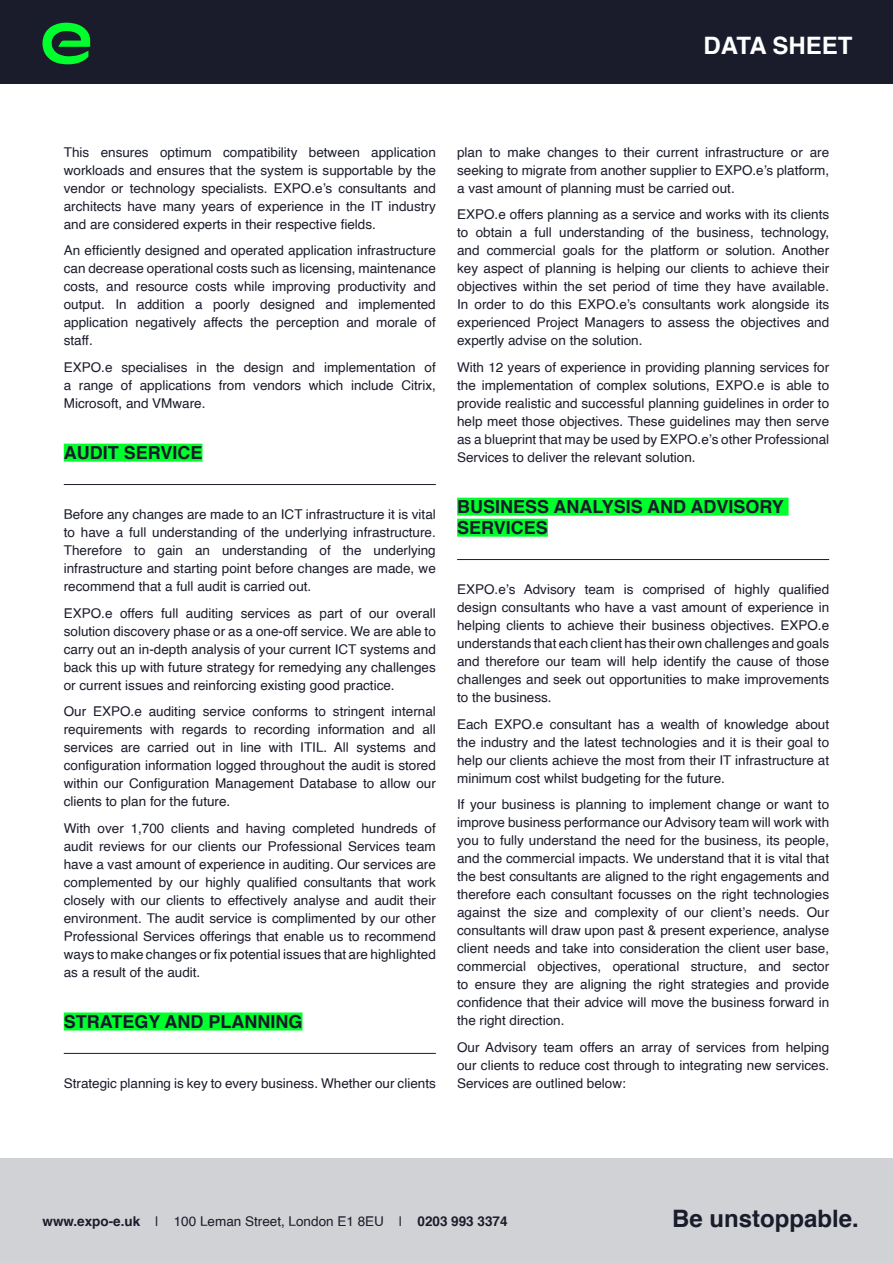
<style>
.page{position:relative;width:893px;height:1263px;background:#fff}
.page>*{position:absolute;margin:0;border:0;box-sizing:border-box;transform-origin:0 0}
.t1{font:700 24px "Helvetica";color:#1a1c2b}
.t2{font:700 24px "Helvetica";color:#fff}
.t3{font:700 18px/21px "Helvetica";color:#1a1c2b}
.t4{font:13.5px/18px "Helvetica";color:#1a1c2b;text-align:justify}
.s1{font-weight:700}
</style>
<div class="page">
<div style="left:0;top:0;width:893px;height:84px;background:#1a1c2b"></div>
<svg style="left:42px;top:22px;width:48px;height:42px"></svg>
<div style="left:0;top:1158px;width:893px;height:105px;background:#d1d2d5"></div>
<hr style="left:64px;top:484px;width:372px;height:1px;background:#1a1c2b">
<div style="left:64px;top:444px;width:138px;height:18px;background:#00ff2d"></div>
<hr style="left:64px;top:1053px;width:372px;height:1px;background:#1a1c2b">
<div style="left:64px;top:1012px;width:238px;height:18px;background:#00ff2d"></div>
<div style="left:457px;top:498px;width:332px;height:18px;background:#00ff2d"></div>
<hr style="left:457px;top:559px;width:372px;height:1px;background:#1a1c2b">
<div style="left:457px;top:519px;width:91px;height:18px;background:#00ff2d"></div>
<h1 class="t2" style="left:704px;top:26px;width:150px">DATA SHEET</h1>
<p class="t4" style="left:64px;top:143px;width:374px">This ensures optimum compatibility between application workloads and ensures that the system is supportable by the vendor or technology specialists. EXPO.e’s consultants and architects have many years of experience in the IT industry and are considered experts in their respective fields.</p>
<p class="t4" style="left:64px;top:242px;width:374px">An efficiently designed and operated application infrastructure can decrease operational costs such as licensing, maintenance costs, and resource costs while improving productivity and output. In addition a poorly designed and implemented application negatively affects the perception and morale of staff.</p>
<p class="t4" style="left:64px;top:358px;width:374px">EXPO.e specialises in the design and implementation of a range of applications from vendors which include Citrix, Microsoft, and VMware.</p>
<h2 class="t3" style="left:64px;top:442px;width:140px">AUDIT SERVICE</h2>
<p class="t4" style="left:64px;top:506px;width:374px">Before any changes are made to an ICT infrastructure it is vital to have a full understanding of the underlying infrastructure.<br>Therefore to gain an understanding of the underlying infrastructure and starting point before changes are made, we recommend that a full audit is carried out.</p>
<p class="t4" style="left:64px;top:604px;width:374px">EXPO.e offers full auditing services as part of our overall solution discovery phase or as a one-off service. We are able to carry out an in-depth analysis of your current ICT systems and back this up with future strategy for remedying any challenges or current issues and reinforcing existing good practice.</p>
<p class="t4" style="left:64px;top:703px;width:374px">Our EXPO.e auditing service conforms to stringent internal requirements with regards to recording information and all services are carried out in line with ITIL. All systems and configuration information logged throughout the audit is stored within our Configuration Management Database to allow our clients to plan for the future.</p>
<p class="t4" style="left:64px;top:819px;width:374px">With over 1,700 clients and having completed hundreds of audit reviews for our clients our Professional Services team have a vast amount of experience in auditing. Our services are complemented by our highly qualified consultants that work closely with our clients to effectively analyse and audit their environment. The audit service is complimented by our other Professional Services offerings that enable us to recommend ways to make changes or fix potential issues that are highlighted as a result of the audit.</p>
<h2 class="t3" style="left:64px;top:1011px;width:240px">STRATEGY AND PLANNING</h2>
<p class="t4" style="left:64px;top:1075px;width:374px">Strategic planning is key to every business. Whether our clients</p>
<p class="t4" style="left:457px;top:143px;width:374px">plan to make changes to their current infrastructure or are seeking to migrate from another supplier to EXPO.e’s platform, a vast amount of planning must be carried out.</p>
<p class="t4" style="left:457px;top:206px;width:374px">EXPO.e offers planning as a service and works with its clients to obtain a full understanding of the business, technology, and commercial goals for the platform or solution. Another key aspect of planning is helping our clients to achieve their objectives within the set period of time they have available.<br>In order to do this EXPO.e’s consultants work alongside its experienced Project Managers to assess the objectives and expertly advise on the solution.</p>
<p class="t4" style="left:457px;top:358px;width:374px">With 12 years of experience in providing planning services for the implementation of complex solutions, EXPO.e is able to provide realistic and successful planning guidelines in order to help meet those objectives. These guidelines may then serve as a blueprint that may be used by EXPO.e’s other Professional Services to deliver the relevant solution.</p>
<h2 class="t3" style="left:457px;top:496px;width:328px">BUSINESS ANALYSIS AND ADVISORY<br>SERVICES</h2>
<p class="t4" style="left:457px;top:581px;width:374px">EXPO.e’s Advisory team is comprised of highly qualified design consultants who have a vast amount of experience in helping clients to achieve their business objectives. EXPO.e understands that each client has their own challenges and goals and therefore our team will help identify the cause of those challenges and seek out opportunities to make improvements to the business.</p>
<p class="t4" style="left:457px;top:715px;width:374px">Each EXPO.e consultant has a wealth of knowledge about the industry and the latest technologies and it is their goal to help our clients achieve the most from their IT infrastructure at minimum cost whilst budgeting for the future.</p>
<p class="t4" style="left:457px;top:796px;width:374px">If your business is planning to implement change or want to improve business performance our Advisory team will work with you to fully understand the need for the business, its people, and the commercial impacts. We understand that it is vital that the best consultants are aligned to the right engagements and therefore each consultant focusses on the right technologies against the size and complexity of our client’s needs. Our consultants will draw upon past &amp; present experience, analyse client needs and take into consideration the client user base, commercial objectives, operational structure, and sector to ensure they are aligning the right strategies and provide confidence that their advice will move the business forward in the right direction.</p>
<p class="t4" style="left:457px;top:1038px;width:374px">Our Advisory team offers an array of services from helping our clients to reduce cost through to integrating new services.<br>Services are outlined below:</p>
<p class="t4" style="left:43px;top:1213px;width:467px"><span class="s1">www.expo-e.uk</span> | 100 Leman Street, London E1 8EU | <span class="s1">0203 993 3374</span></p>
<h1 class="t1" style="left:672px;top:1199px;width:188px">Be unstoppable.</h1>
</div>
